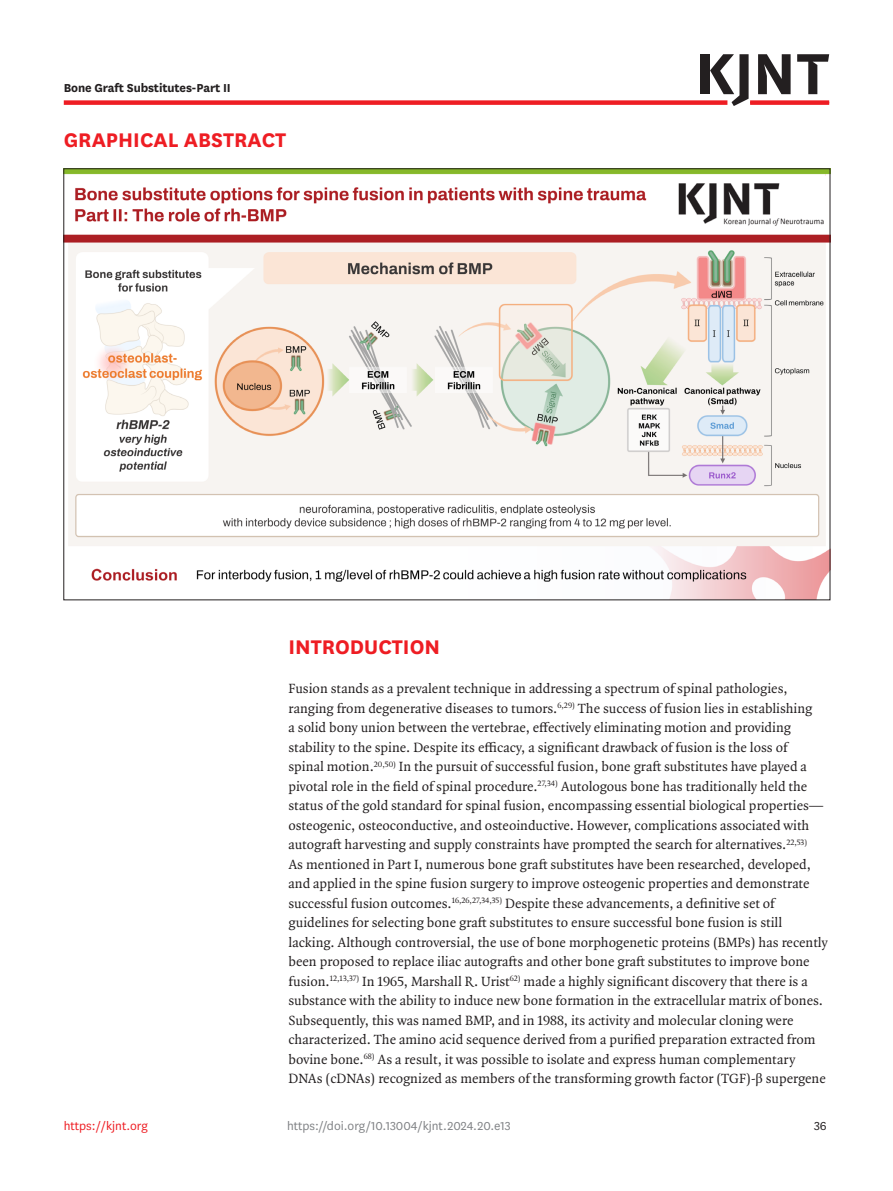
<style>
.page{position:relative;width:893px;height:1191px;background:#fff}
.page>*{position:absolute;margin:0;border:0;box-sizing:border-box;transform-origin:0 0}
.body_title1{font:700 23.1px "National";color:#ee1d23}
.body_p_first{font:14.25px/19.5px "Quadraat OT";color:#231f20}
.doi_running_footer{font:13.5px "National";color:#808285}
.alt-title-type{font:700 13.5px "National";letter-spacing:-.01em;color:#231f20}
.t1{font:13.5px "National";color:#ee1d23}
.t2{font:13.5px "National";color:#231f20}
.s1{font-family:"Times New Roman"}
</style>
<div class="page">
<div style="left:64px;top:100px;width:663px;height:5px;background:#ee1d23"></div>
<div style="left:750px;top:100px;width:79px;height:5px;background:#ee1d23"></div>
<div style="left:700px;top:54px;width:9px;height:40px;background:#231f20"></div>
<svg style="left:797px;top:54px;width:32px;height:40px"></svg>
<svg style="left:758px;top:54px;width:33px;height:40px"></svg>
<svg style="left:710px;top:54px;width:39px;height:52px"></svg>
<img style="left:65px;top:170px;width:763px;height:428px">
<p class="alt-title-type" style="left:64px;top:78px;width:169px">Bone Graft Substitutes-Part II</p>
<p class="body_title1" style="left:64px;top:124px;width:224px">GRAPHICAL ABSTRACT</p>
<p class="body_title1" style="left:289px;top:631px;width:153px">INTRODUCTION</p>
<p class="body_p_first" style="left:289px;top:679px;width:541px">Fusion stands as a prevalent technique in addressing a spectrum of spinal pathologies, ranging from degenerative diseases to tumors.<sup>6,29)</sup> The success of fusion lies in establishing<br>a solid bony union between the vertebrae, effectively eliminating motion and providing stability to the spine. Despite its efficacy, a significant drawback of fusion is the loss of<br>spinal motion.<sup>20,50)</sup> In the pursuit of successful fusion, bone graft substitutes have played a pivotal role in the field of spinal procedure.<sup>27,34)</sup> Autologous bone has traditionally held the status of the gold standard for spinal fusion, encompassing essential biological properties— osteogenic, osteoconductive, and osteoinductive. However, complications associated with autograft harvesting and supply constraints have prompted the search for alternatives.<sup>22,53)<br></sup>As mentioned in Part I, numerous bone graft substitutes have been researched, developed, and applied in the spine fusion surgery to improve osteogenic properties and demonstrate successful fusion outcomes.<sup>16,26,27,34,35)</sup> Despite these advancements, a definitive set of guidelines for selecting bone graft substitutes to ensure successful bone fusion is still lacking. Although controversial, the use of bone morphogenetic proteins (BMPs) has recently been proposed to replace iliac autografts and other bone graft substitutes to improve bone fusion.<sup>12,13,37)</sup> In 1965, Marshall R. Urist<sup>62)</sup> made a highly significant discovery that there is a substance with the ability to induce new bone formation in the extracellular matrix of bones.<br>Subsequently, this was named BMP, and in 1988, its activity and molecular cloning were characterized. The amino acid sequence derived from a purified preparation extracted from bovine bone.<sup>68)</sup> As a result, it was possible to isolate and express human complementary DNAs (cDNAs) recognized as members of the transforming growth factor (TGF)-<span class="s1">β</span> supergene</p>
<p class="t2" style="left:814px;top:1116px;width:14px">36</p>
<p class="t1" style="left:64px;top:1116px;width:86px">https://kjnt.org</p>
<p class="doi_running_footer" style="left:287px;top:1116px;width:225px">https://doi.org/10.13004/kjnt.2024.20.e13</p>
</div>
